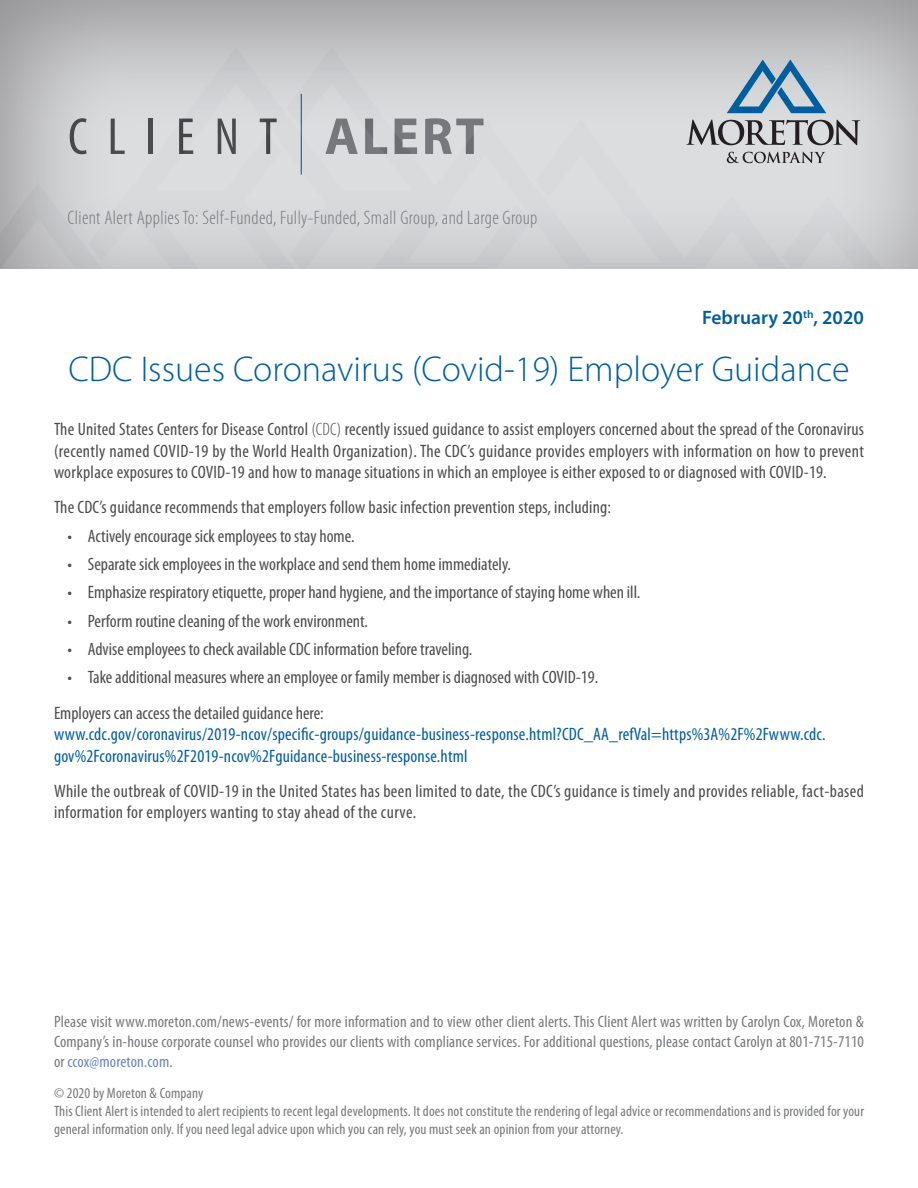
<style>
.page{position:relative;width:918px;height:1188px;background:#fff}
.page>*{position:absolute;margin:0;border:0;box-sizing:border-box;transform-origin:0 0}
.t1{font:condensed 52.5px "Myriad Pro";letter-spacing:.38em;color:#4b4c4d}
.t2{font:300 36px "Myriad Pro";color:#005e9e}
.t3{font:300 condensed 19.5px "Myriad Pro";letter-spacing:.02em;color:#76787b}
.t4{font:600 19.5px "Myriad Pro";color:#005e9e}
.t5{font:condensed 18px/21.6px "Myriad Pro";color:#4b4c4d;text-align:justify}
.t6{font:condensed 18px/21.6px "Myriad Pro";letter-spacing:.01em;color:#005e9e}
.t7{font:condensed 18px/21.6px "Myriad Pro";letter-spacing:.02em;color:#4b4c4d}
.t8{font:condensed 16.5px/19.8px "Myriad Pro";letter-spacing:.01em;color:#76787b;text-align:justify}
.t9{font:condensed 15px/18px "Myriad Pro";letter-spacing:.01em;color:#76787b}
.s1{font-weight:700;font-stretch:normal;color:#76787b}
.s2{font-weight:300}
.s3{color:#6985b9}
</style>
<div class="page">
<div style="left:0;top:0;width:918px;height:271px;background:#231f20;opacity:.4"></div>
<div style="left:449px;top:119px;width:243px;height:64px;background:#dcdddf"></div>
<svg style="left:122px;top:47px;width:327px;height:136px;background:#d4d5d7"></svg>
<svg style="left:0;top:183px;width:882px;height:85px;background:#d0d1d3"></svg>
<svg style="left:727px;top:59px;width:104px;height:54px;background:#93afc3"></svg>
<svg style="left:727px;top:151px;width:103px;height:12px"></svg>
<svg style="left:686px;top:119px;width:179px;height:26px;background:#a2a1a3"></svg>
<h1 class="t1" style="left:68px;top:105px;width:418px">CLIENT <span class="s1">ALERT</span></h1>
<p class="t3" style="left:68px;top:206px;width:471px">Client Alert Applies To: Self-Funded, Fully-Funded, Small Group, and Large Group</p>
<p class="t4" style="left:702px;top:305px;width:163px">February 20<sup>th</sup>, 2020</p>
<h2 class="t2" style="left:68px;top:347px;width:783px">CDC Issues Coronavirus (Covid-19) Employer Guidance</h2>
<p class="t5" style="left:54px;top:418px;width:811px">The United States Centers for Disease Control <span class="s2">(CDC)</span> recently issued guidance to assist employers concerned about the spread of the Coronavirus (recently named COVID-19 by the World Health Organization). The CDC’s guidance provides employers with information on how to prevent workplace exposures to COVID-19 and how to manage situations in which an employee is either exposed to or diagnosed with COVID-19.</p>
<p class="t5" style="left:54px;top:496px;width:559px">The CDC’s guidance recommends that employers follow basic infection prevention steps, including:</p>
<p class="t5" style="left:68px;top:525px;width:289px">• Actively encourage sick employees to stay home.</p>
<p class="t5" style="left:68px;top:553px;width:445px">• Separate sick employees in the workplace and send them home immediately.</p>
<p class="t5" style="left:68px;top:581px;width:574px">• Emphasize respiratory etiquette, proper hand hygiene, and the importance of staying home when ill.</p>
<p class="t5" style="left:68px;top:610px;width:302px">• Perform routine cleaning of the work environment.</p>
<p class="t5" style="left:68px;top:638px;width:406px">• Advise employees to check available CDC information before traveling.</p>
<p class="t5" style="left:54px;top:660px;width:546px;line-height:35.1px;text-indent:14px">• Take additional measures where an employee or family member is diagnosed with COVID-19.<br>Employers can access the detailed guidance here:</p>
<p class="t6" style="left:54px;top:723px;width:773px">www.cdc.gov/coronavirus/2019-ncov/specific-groups/guidance-business-response.html?CDC_AA_refVal=https%3A%2F%2Fwww.cdc. gov%2Fcoronavirus%2F2019-ncov%2Fguidance-business-response.html</p>
<p class="t7" style="left:54px;top:780px;width:811px">While the outbreak of COVID-19 in the United States has been limited to date, the CDC’s guidance is timely and provides reliable, fact-based information for employers wanting to stay ahead of the curve.</p>
<p class="t8" style="left:54px;top:1011px;width:811px">Please visit www.moreton.com/news-events/ for more information and to view other client alerts. This Client Alert was written by Carolyn Cox, Moreton &amp; Company’s in-house corporate counsel who provides our clients with compliance services. For additional questions, please contact Carolyn at 801-715-7110 or <span class="s3">ccox@moreton.com</span>.</p>
<p class="t9" style="left:54px;top:1084px;width:812px">© 2020 by Moreton &amp; Company<br>This Client Alert is intended to alert recipients to recent legal developments. It does not constitute the rendering of legal advice or recommendations and is provided for your general information only. If you need legal advice upon which you can rely, you must seek an opinion from your attorney.</p>
</div>
